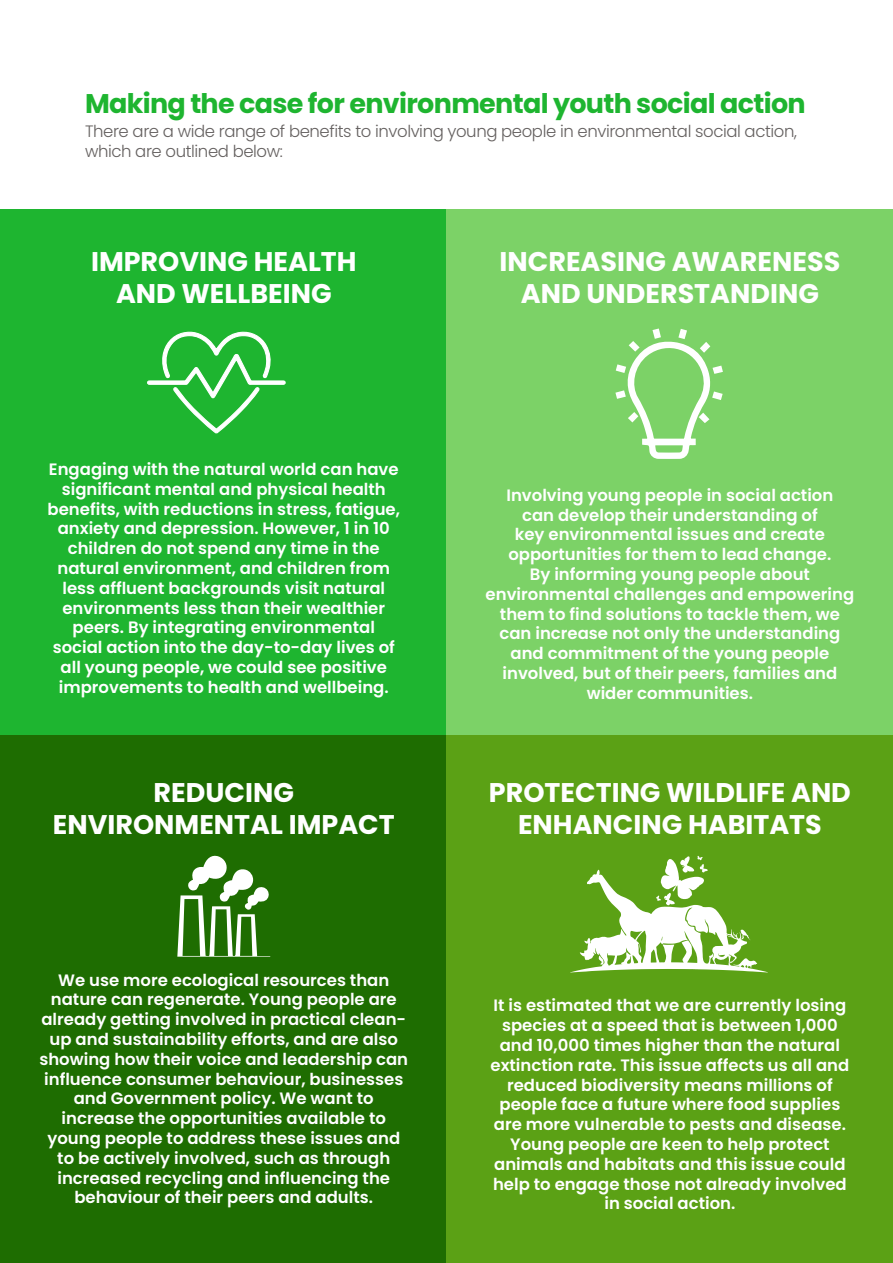
<style>
.page{position:relative;width:893px;height:1263px;background:#fff}
.page>*{position:absolute;margin:0;border:0;box-sizing:border-box;transform-origin:0 0}
.t1{font:700 27px/32.4px "Poppins";color:#fff;text-align:center}
.t2{font:700 27px "Poppins";letter-spacing:-.025em;color:#1eb530}
.t3{font:600 16.5px/19.8px "Poppins";color:#fff;text-align:center}
.t4{font:300 16.5px/19.8px "Poppins";letter-spacing:-.025em;color:#64605f}
</style>
<div class="page">
<img style="left:0;top:873px;width:1px;height:287px">
<div style="left:0;top:1160px;width:25px;height:103px;background:#1e6d01"></div>
<div style="left:1px;top:210px;width:446px;height:526px;background:#1eb530"></div>
<div style="left:1px;top:736px;width:446px;height:527px;background:#1e6d01"></div>
<div style="left:447px;top:210px;width:446px;height:526px;background:#7cd267"></div>
<div style="left:447px;top:736px;width:446px;height:527px;background:#5ba115"></div>
<svg style="left:147px;top:331px;width:139px;height:103px"></svg>
<svg style="left:615px;top:328px;width:108px;height:131px"></svg>
<svg style="left:177px;top:855px;width:93px;height:102px"></svg>
<svg style="left:570px;top:856px;width:198px;height:117px"></svg>
<h1 class="t2" style="left:85px;top:88px;width:722px">Making the case for environmental youth social action</h1>
<p class="t4" style="left:85px;top:122px;width:713px">There are a wide range of benefits to involving young people in environmental social action, which are outlined below:</p>
<h1 class="t1" style="left:91px;top:245px;width:267px">IMPROVING HEALTH<br>AND WELLBEING</h1>
<p class="t3" style="left:48px;top:459px;width:354px">Engaging with the natural world can have significant mental and physical health benefits, with reductions in stress, fatigue, anxiety and depression. However, 1 in 10 children do not spend any time in the natural environment, and children from less affluent backgrounds visit natural environments less than their wealthier peers. By integrating environmental social action into the day-to-day lives of all young people, we could see positive improvements to health and wellbeing.</p>
<h1 class="t1" style="left:53px;top:776px;width:343px">REDUCING<br>ENVIRONMENTAL IMPACT</h1>
<p class="t3" style="left:39px;top:970px;width:370px">We use more ecological resources than nature can regenerate. Young people are already getting involved in practical clean&shy;up and sustainability efforts, and are also showing how their voice and leadership can influence consumer behaviour, businesses and Government policy. We want to increase the opportunities available to young people to address these issues and to be actively involved, such as through increased recycling and influencing the behaviour of their peers and adults.</p>
<h1 class="t1" style="left:500px;top:245px;width:342px">INCREASING AWARENESS<br>AND UNDERSTANDING</h1>
<p class="t3" style="left:486px;top:485px;width:370px">Involving young people in social action<br>can develop their understanding of<br>key environmental issues and create opportunities for them to lead change.<br>By informing young people about environmental challenges and empowering them to find solutions to tackle them, we can increase not only the understanding and commitment of the young people involved, but of their peers, families and wider communities.</p>
<h1 class="t1" style="left:489px;top:776px;width:363px">PROTECTING WILDLIFE AND<br>ENHANCING HABITATS</h1>
<p class="t3" style="left:490px;top:996px;width:360px">It is estimated that we are currently losing species at a speed that is between 1,000 and 10,000 times higher than the natural extinction rate. This issue affects us all and reduced biodiversity means millions of people face a future where food supplies are more vulnerable to pests and disease.<br>Young people are keen to help protect animals and habitats and this issue could help to engage those not already involved in social action.</p>
</div>
